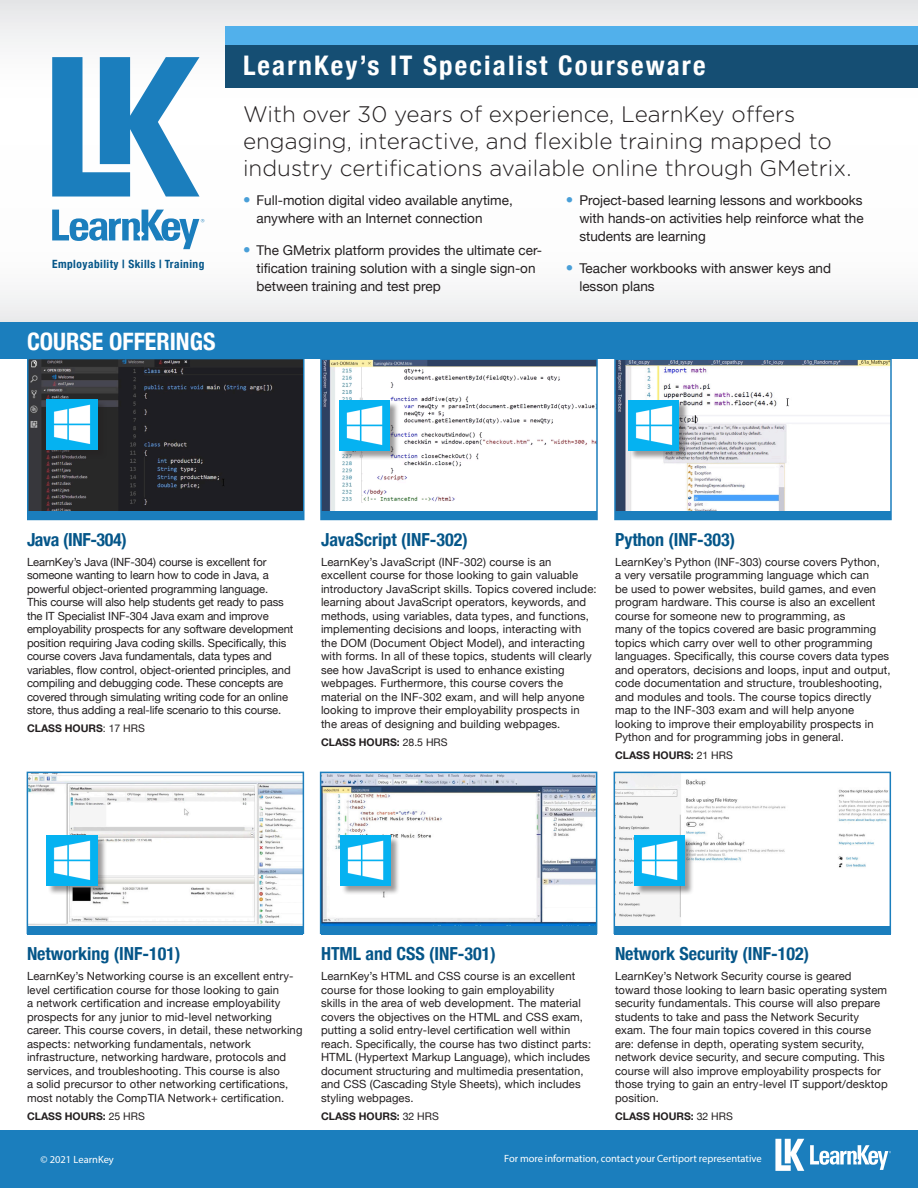
<style>
.page{position:relative;width:918px;height:1188px;background:#fff}
.page>*{position:absolute;margin:0;border:0;box-sizing:border-box;transform-origin:0 0}
.t1{font:700 condensed 27px "Helvetica Neue";letter-spacing:.08em;color:#fff}
.t2{font:700 condensed 24px "Helvetica Neue";color:#fff}
.t3{font:300 22.5px/27px "Gotham Rounded";color:#231f20}
.Packages{font:700 condensed 18px "Helvetica Neue";color:#055689}
.Packages-2{font:700 condensed 18px "Helvetica Neue";letter-spacing:-.02em;color:#055689}
.t4{font:13.5px/18px "Helvetica Neue";color:#231f20}
.t5{font:700 condensed 11.4px "Helvetica Neue";letter-spacing:.04em;color:#055689}
.body{font:11.25px/13.5px "Helvetica Neue";letter-spacing:.01em;color:#231f20}
.body-2{font:11.25px/13.5px "Helvetica Neue";letter-spacing:-.01em;color:#231f20}
.totals{font:700 10.5px "Helvetica Neue";color:#231f20}
.t6{font:10.5px "Myriad Pro";color:#fff}
.s1{font-weight:300;font-size:15px;color:#499fd8}
.s2{font-weight:400}
</style>
<div class="page">
<div style="left:0;top:1130px;width:918px;height:58px;background:#1b7ebd"></div>
<svg style="left:810px;top:1145px;width:81px;height:25px"></svg>
<svg style="left:775px;top:1139px;width:29px;height:32px"></svg>
<img style="left:617px;top:361px;width:272px;height:150px">
<div style="left:614px;top:358px;width:278px;height:162px;border:2px solid #1b7ebd"></div>
<div style="left:629px;top:401px;width:60px;height:59px;background:#231f20;opacity:.45"></div>
<img style="left:628px;top:400px;width:51px;height:50px">
<svg style="left:0;top:0;width:918px;height:322px"></svg>
<div style="left:226px;top:45px;width:692px;height:42px;background:#154e73"></div>
<div style="left:226px;top:26px;width:692px;height:19px;background:#51b0eb"></div>
<div style="left:0;top:322px;width:918px;height:37px;background:#1b7ebd"></div>
<img style="left:30px;top:361px;width:271px;height:150px">
<div style="left:27px;top:358px;width:277px;height:162px;border:2px solid #1b7ebd"></div>
<img style="left:323px;top:361px;width:272px;height:150px">
<div style="left:320px;top:358px;width:278px;height:162px;border:2px solid #1b7ebd"></div>
<div style="left:615px;top:511px;width:276px;height:9px;background:#1b7ebd"></div>
<div style="left:27px;top:511px;width:276px;height:9px;background:#1b7ebd"></div>
<img style="left:30px;top:775px;width:271px;height:151px">
<div style="left:27px;top:772px;width:277px;height:162px;border:2px solid #1b7ebd"></div>
<div style="left:48px;top:836px;width:60px;height:60px;background:#231f20;opacity:.45"></div>
<img style="left:47px;top:836px;width:50px;height:50px">
<div style="left:27px;top:926px;width:276px;height:8px;background:#1b7ebd"></div>
<div style="left:321px;top:511px;width:276px;height:9px;background:#1b7ebd"></div>
<div style="left:340px;top:401px;width:60px;height:59px;background:#231f20;opacity:.45"></div>
<img style="left:339px;top:400px;width:51px;height:50px">
<div style="left:48px;top:400px;width:60px;height:59px;background:#231f20;opacity:.45"></div>
<img style="left:47px;top:399px;width:50px;height:50px">
<img style="left:323px;top:775px;width:271px;height:151px">
<div style="left:320px;top:772px;width:277px;height:162px;border:2px solid #1b7ebd"></div>
<div style="left:341px;top:836px;width:60px;height:60px;background:#231f20;opacity:.45"></div>
<img style="left:340px;top:836px;width:51px;height:50px">
<div style="left:321px;top:926px;width:276px;height:8px;background:#1b7ebd"></div>
<img style="left:617px;top:775px;width:271px;height:144px">
<div style="left:614px;top:772px;width:277px;height:162px;border:2px solid #1b7ebd"></div>
<div style="left:635px;top:836px;width:60px;height:60px;background:#231f20;opacity:.45"></div>
<img style="left:634px;top:836px;width:51px;height:50px">
<div style="left:614px;top:926px;width:276px;height:8px;background:#1b7ebd"></div>
<svg style="left:52px;top:210px;width:152px;height:39px"></svg>
<svg style="left:52px;top:57px;width:148px;height:140px"></svg>
<p class="t1" style="left:243px;top:43px;width:464px">LearnKey’s IT Specialist Courseware</p>
<p class="t5" style="left:52px;top:255px;width:154px">Employability | Skills | Training</p>
<p class="t2" style="left:27px;top:322px;width:190px">COURSE OFFERINGS</p>
<p class="t3" style="left:243px;top:99px;width:610px">With over 30 years of experience, LearnKey offers engaging, interactive, and flexible training mapped to industry certifications available online through GMetrix.</p>
<p class="t4" style="left:256px;top:192px;width:258px;text-indent:-14px"><span class="s1">•</span> Full-motion digital video available anytime, anywhere with an Internet connection</p>
<p class="t4" style="left:256px;top:242px;width:287px;text-indent:-14px"><span class="s1">•</span> The GMetrix platform provides the ultimate cer&shy;tification training solution with a single sign-on between training and test prep</p>
<p class="t4" style="left:579px;top:192px;width:286px;text-align:justify;text-indent:-14px"><span class="s1">•</span> Project-based learning lessons and workbooks with hands-on activities help reinforce what the students are learning</p>
<p class="t4" style="left:579px;top:260px;width:253px;text-indent:-14px"><span class="s1">•</span> Teacher workbooks with answer keys and lesson plans</p>
<p class="Packages-2" style="left:27px;top:524px;width:101px">Java (INF-304)</p>
<p class="body-2" style="left:27px;top:556px;width:268px">LearnKey’s Java (INF-304) course is excellent for someone wanting to learn how to code in Java, a powerful object-oriented programming language.<br>This course will also help students get ready to pass the IT Specialist INF-304 Java exam and improve employability prospects for any software development position requiring Java coding skills. Specifically, this course covers Java fundamentals, data types and variables, flow control, object-oriented principles, and compiling and debugging code. These concepts are covered through simulating writing code for an online store, thus adding a real-life scenario to this course.</p>
<p class="totals" style="left:27px;top:720px;width:119px">CLASS HOURS<span class="s2">: 17 HRS</span></p>
<p class="Packages" style="left:321px;top:524px;width:148px">JavaScript (INF-302)</p>
<p class="body" style="left:321px;top:556px;width:277px">LearnKey’s JavaScript (INF-302) course is an excellent course for those looking to gain valuable introductory JavaScript skills. Topics covered include: learning about JavaScript operators, keywords, and methods, using variables, data types, and functions, implementing decisions and loops, interacting with the DOM (Document Object Model), and interacting with forms. In all of these topics, students will clearly see how JavaScript is used to enhance existing webpages. Furthermore, this course covers the material on the INF-302 exam, and will help anyone looking to improve their employability prospects in the areas of designing and building webpages.</p>
<p class="totals" style="left:321px;top:734px;width:128px">CLASS HOURS: <span class="s2">28.5 HRS</span></p>
<p class="Packages" style="left:615px;top:524px;width:122px">Python (INF-303)</p>
<p class="body" style="left:615px;top:556px;width:277px">LearnKey’s Python (INF-303) course covers Python,<br>a very versatile programming language which can<br>be used to power websites, build games, and even program hardware. This course is also an excellent course for someone new to programming, as<br>many of the topics covered are basic programming topics which carry over well to other programming languages. Specifically, this course covers data types and operators, decisions and loops, input and output, code documentation and structure, troubleshooting, and modules and tools. The course topics directly map to the INF-303 exam and will help anyone looking to improve their employability prospects in Python and for programming jobs in general.</p>
<p class="totals" style="left:615px;top:747px;width:119px">CLASS HOURS: <span class="s2">21 HRS</span></p>
<p class="Packages" style="left:27px;top:938px;width:155px">Networking (INF-101)</p>
<p class="body" style="left:27px;top:970px;width:277px">LearnKey’s Networking course is an excellent entry&shy;level certification course for those looking to gain<br>a network certification and increase employability prospects for any junior to mid-level networking career. This course covers, in detail, these networking aspects: networking fundamentals, network infrastructure, networking hardware, protocols and services, and troubleshooting. This course is also<br>a solid precursor to other networking certifications, most notably the CompTIA Network+ certification.</p>
<p class="totals" style="left:27px;top:1108px;width:119px">CLASS HOURS: <span class="s2">25 HRS</span></p>
<p class="Packages" style="left:321px;top:938px;width:176px">HTML and CSS (INF-301)</p>
<p class="body" style="left:321px;top:970px;width:272px">LearnKey’s HTML and CSS course is an excellent course for those looking to gain employability<br>skills in the area of web development. The material covers the objectives on the HTML and CSS exam, putting a solid entry-level certification well within reach. Specifically, the course has two distinct parts:<br>HTML (Hypertext Markup Language), which includes document structuring and multimedia presentation, and CSS (Cascading Style Sheets), which includes styling webpages.</p>
<p class="totals" style="left:321px;top:1108px;width:119px">CLASS HOURS: <span class="s2">32 HRS</span></p>
<p class="Packages" style="left:615px;top:938px;width:196px">Network Security (INF-102)</p>
<p class="body" style="left:615px;top:970px;width:274px">LearnKey’s Network Security course is geared toward those looking to learn basic operating system security fundamentals. This course will also prepare students to take and pass the Network Security exam. The four main topics covered in this course are: defense in depth, operating system security, network device security, and secure computing. This course will also improve employability prospects for those trying to gain an entry-level IT support/desktop position.</p>
<p class="totals" style="left:615px;top:1108px;width:119px">CLASS HOURS: <span class="s2">32 HRS</span></p>
<p class="t6" style="left:40px;top:1153px;width:75px">© 2021 LearnKey</p>
<p class="t6" style="left:504px;top:1152px;width:259px">For more information, contact your Certiport representative</p>
</div>
